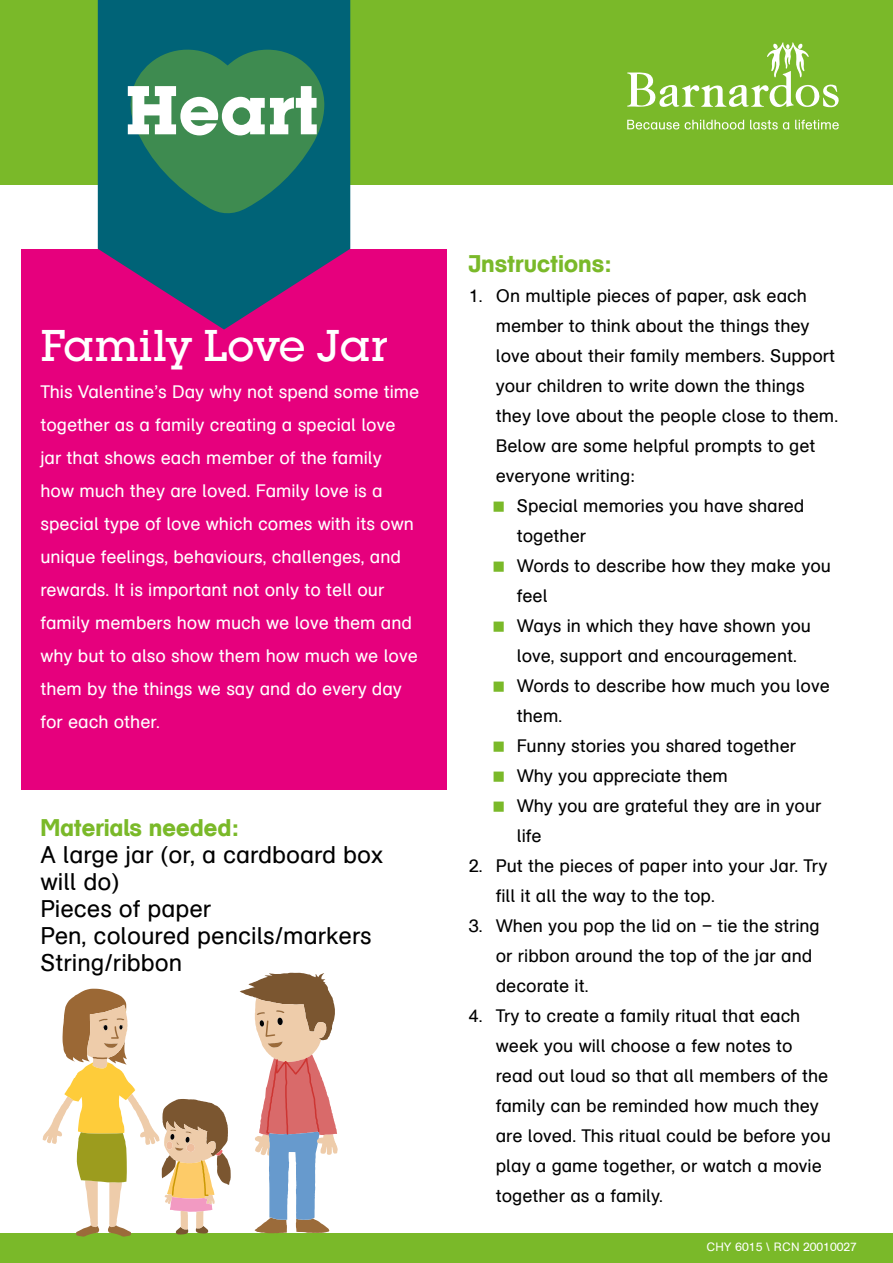
<style>
.page{position:relative;width:893px;height:1263px;background:#fff}
.page>*{position:absolute;margin:0;border:0;box-sizing:border-box;transform-origin:0 0}
.t1{font:700 67.5px "Lubalin Graph Std";color:#fff}
.t2{font:500 43.5px "Lubalin Graph Std";color:#fff}
.t3{font:24px/27px "AG Schoolbook Regular A";color:#000}
.t4{font:500 24px "AG Schoolbook";color:#7ab929}
.t5{font:18px/30px "AG Schoolbook Regular A";color:#000}
.t6{font:18px/33px "AG Schoolbook Regular A";color:#fff}
.t7{font:12px "AG Schoolbook Regular A";color:#fff}
</style>
<div class="page">
<div style="left:0;top:0;width:893px;height:185px;background:#7ab929"></div>
<div style="left:21px;top:249px;width:425px;height:540px;background:#e6007d"></div>
<svg style="left:627px;top:120px;width:52px;height:10px"></svg>
<svg style="left:685px;top:120px;width:59px;height:9px"></svg>
<svg style="left:750px;top:120px;width:39px;height:10px"></svg>
<svg style="left:795px;top:120px;width:44px;height:9px"></svg>
<svg style="left:627px;top:42px;width:212px;height:66px"></svg>
<svg style="left:98px;top:0;width:252px;height:330px;fill:#006377"></svg>
<svg style="left:125px;top:45px;width:200px;height:170px;background:#2b7e5b"></svg>
<div style="left:0;top:1233px;width:893px;height:30px;background:#7ab929"></div>
<svg style="left:240px;top:973px;width:98px;height:260px"></svg>
<svg style="left:43px;top:989px;width:188px;height:247px"></svg>
<h1 class="t1" style="left:125px;top:66px;width:195px">Heart</h1>
<h2 class="t2" style="left:40px;top:318px;width:349px">Family Love Jar</h2>
<p class="t6" style="left:40px;top:375px;width:381px">This Valentine’s Day why not spend some time together as a family creating a special love jar that shows each member of the family how much they are loved. Family love is a special type of love which comes with its own unique feelings, behaviours, challenges, and rewards. It is important not only to tell our family members how much we love them and why but to also show them how much we love them by the things we say and do every day for each other.</p>
<h3 class="t4" style="left:40px;top:813px;width:200px">Materials needed:</h3>
<h3 class="t3" style="left:40px;top:842px;width:344px">A large jar (or, a cardboard box will do)<br>Pieces of paper<br>Pen, coloured pencils/markers<br>String/ribbon</h3>
<h3 class="t4" style="left:469px;top:249px;width:144px">Instructions:</h3>
<p class="t5" style="left:469px;top:281px;width:340px">1. On multiple pieces of paper, ask each</p>
<p class="t5" style="left:496px;top:311px;width:315px">member to think about the things they</p>
<p class="t5" style="left:496px;top:341px;width:341px">love about their family members. Support</p>
<p class="t5" style="left:496px;top:371px;width:310px">your children to write down the things</p>
<p class="t5" style="left:496px;top:401px;width:344px">they love about the people close to them.</p>
<p class="t5" style="left:496px;top:431px;width:321px">Below are some helpful prompts to get</p>
<p class="t5" style="left:496px;top:461px;width:140px">everyone writing:</p>
<p class="t5" style="left:517px;top:491px;width:289px">Special memories you have shared</p>
<p class="t5" style="left:517px;top:521px;width:71px">together</p>
<p class="t5" style="left:517px;top:551px;width:316px">Words to describe how they make you</p>
<p class="t5" style="left:517px;top:581px;width:32px">feel</p>
<p class="t5" style="left:517px;top:611px;width:296px">Ways in which they have shown you</p>
<p class="t5" style="left:517px;top:641px;width:282px">love, support and encouragement.</p>
<p class="t5" style="left:517px;top:671px;width:314px">Words to describe how much you love</p>
<p class="t5" style="left:517px;top:701px;width:47px">them.</p>
<p class="t5" style="left:517px;top:731px;width:281px">Funny stories you shared together</p>
<p class="t5" style="left:517px;top:761px;width:213px">Why you appreciate them</p>
<p class="t5" style="left:517px;top:791px;width:306px">Why you are grateful they are in your</p>
<p class="t5" style="left:517px;top:821px;width:26px">life</p>
<p class="t5" style="left:496px;top:851px;width:333px;text-indent:-27px">2. Put the pieces of paper into your Jar. Try fill it all the way to the top.</p>
<p class="t5" style="left:496px;top:911px;width:325px;text-indent:-27px">3. When you pop the lid on – tie the string or ribbon around the top of the jar and decorate it.</p>
<p class="t5" style="left:496px;top:1001px;width:336px;text-indent:-27px">4. Try to create a family ritual that each week you will choose a few notes to read out loud so that all members of the family can be reminded how much they are loved. This ritual could be before you play a game together, or watch a movie together as a family.</p>
<p class="t7" style="left:706px;top:1239px;width:152px">CHY 6015 \ RCN 20010027</p>
</div>
